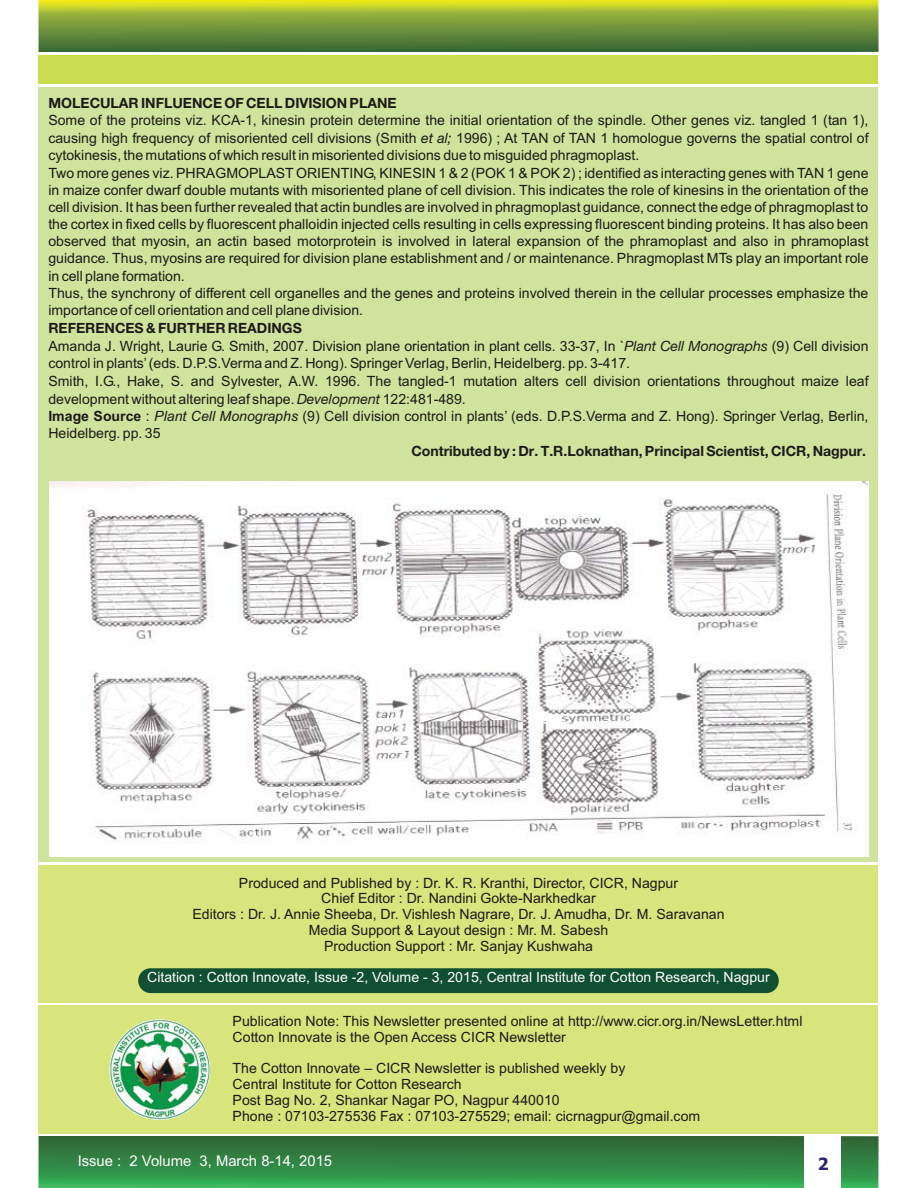
<style>
.page{position:relative;width:918px;height:1188px;background:#fff}
.page>*{position:absolute;margin:0;border:0;box-sizing:border-box;transform-origin:0 0}
.t1{font:700 16.95px "Tahoma";color:#2c266c}
.t2{font:14.85px "Helvetica";color:#fff}
.t3{font:14.1px/17.2px "Helvetica";color:#1e1a19}
.t4{font:14.1px/17.1px "Arial";color:#1e1a19}
.t5{font:700 14.1px "Helvetica Neue";color:#1e1a19}
.t6{font:14.1px "Helvetica";color:#fff}
.s1{font-family:"Helvetica Neue";font-style:italic}
.s2{font-weight:700}
.s3{font-style:italic}
</style>
<div class="page">
<div style="left:39px;top:87px;width:839px;height:775px;background:#cfe39c"></div>
<div style="left:39px;top:865px;width:839px;height:138px;background:#d8e47c"></div>
<div style="left:39px;top:1005px;width:839px;height:129px;background:#d8e47c"></div>
<img style="left:110px;top:1020px;width:100px;height:100px;border-radius:50%">
<div style="left:138px;top:968px;width:641px;height:25px;background:#114f31;border-radius:12px"></div>
<svg style="left:39px;top:0;width:839px;height:52px;background:#7d9c36"></svg>
<svg style="left:39px;top:1136px;width:839px;height:52px;background:#328745"></svg>
<div style="left:804px;top:1136px;width:37px;height:52px;background:#fff"></div>
<div style="left:39px;top:55px;width:839px;height:29px;background:#c9dc4d"></div>
<img style="left:49px;top:481px;width:820px;height:376px">
<p class="t5" style="left:48px;top:98px;width:350px">MOLECULAR INFLUENCE OF CELL DIVISION PLANE</p>
<p class="t3" style="left:48px;top:113px;width:822px">Some of the proteins viz. KCA-1, kinesin protein determine the initial orientation of the spindle. Other genes viz. tangled 1 (tan 1), causing high frequency of misoriented cell divisions (Smith <span class="s1">et al;</span> 1996) ; At TAN of TAN 1 homologue governs the spatial control of cytokinesis, the mutations of which result in misoriented divisions due to misguided phragmoplast.<br>Two more genes viz. PHRAGMOPLAST ORIENTING, KINESIN 1 &amp; 2 (POK 1 &amp; POK 2) ; identified as interacting genes with TAN 1 gene in maize confer dwarf double mutants with misoriented plane of cell division. This indicates the role of kinesins in the orientation of the cell division. It has been further revealed that actin bundles are involved in phragmoplast guidance, connect the edge of phragmoplast to the cortex in fixed cells by fluorescent phalloidin injected cells resulting in cells expressing fluorescent binding proteins. It has also been observed that myosin, an actin based motorprotein is involved in lateral expansion of the phramoplast and also in phramoplast guidance. Thus, myosins are required for division plane establishment and / or maintenance. Phragmoplast MTs play an important role in cell plane formation.<br>Thus, the synchrony of different cell organelles and the genes and proteins involved therein in the cellular processes emphasize the importance of cell orientation and cell plane division.</p>
<p class="t5" style="left:48px;top:323px;width:255px">REFERENCES &amp; FURTHER READINGS</p>
<p class="t3" style="left:48px;top:339px;width:822px">Amanda J. Wright, Laurie G. Smith, 2007. Division plane orientation in plant cells. 33-37, In `<span class="s1">Plant Cell Monographs</span> (9) Cell division control in plants’ (eds. D.P.S.Verma and Z. Hong). Springer Verlag, Berlin, Heidelberg. pp. 3-417.<br>Smith, I.G., Hake, S. and Sylvester, A.W. 1996. The tangled-1 mutation alters cell division orientations throughout maize leaf development without altering leaf shape. <span class="s1">Development</span> 122:481-489.</p>
<p class="t5" style="left:411px;top:446px;width:456px">Contributed by : Dr. T.R.Loknathan, Principal Scientist, CICR, Nagpur.</p>
<p class="t4" style="left:48px;top:409px;width:822px"><span class="s2">Image Source</span> : <span class="s3">Plant Cell Monographs</span> (9) Cell division control in plants’ (eds. D.P.S.Verma and Z. Hong). Springer Verlag, Berlin,<br>Heidelberg. pp. 35</p>
<p class="t3" style="left:192px;top:876px;width:534px;line-height:15.8px;text-align:center">Produced and Published by : Dr. K. R. Kranthi, Director, CICR, Nagpur<br>Chief Editor : Dr. Nandini Gokte-Narkhedkar<br>Editors : Dr. J. Annie Sheeba, Dr. Vishlesh Nagrare, Dr. J. Amudha, Dr. M. Saravanan Media Support &amp; Layout design : Mr. M. Sabesh<br>Production Support : Mr. Sanjay Kushwaha</p>
<p class="t6" style="left:147px;top:972px;width:624px">Citation : Cotton Innovate, Issue -2, Volume - 3, 2015, Central Institute for Cotton Research, Nagpur</p>
<p class="t3" style="left:233px;top:1015px;width:571px;line-height:15.8px">Publication Note: This Newsletter presented online at http://www.cicr.org.in/NewsLetter.html<br>Cotton Innovate is the Open Access CICR Newsletter</p>
<p class="t3" style="left:233px;top:1062px;width:469px;line-height:15.8px">The Cotton Innovate – CICR Newsletter is published weekly by<br>Central Institute for Cotton Research<br>Post Bag No. 2, Shankar Nagar PO, Nagpur 440010<br>Phone : 07103-275536 Fax : 07103-275529; email: cicrnagpur@gmail.com</p>
<p class="t2" style="left:78px;top:1156px;width:256px">Issue : 2 Volume 3, March 8-14, 2015</p>
<p class="t1" style="left:818px;top:1154px;width:12px">2</p>
</div>
